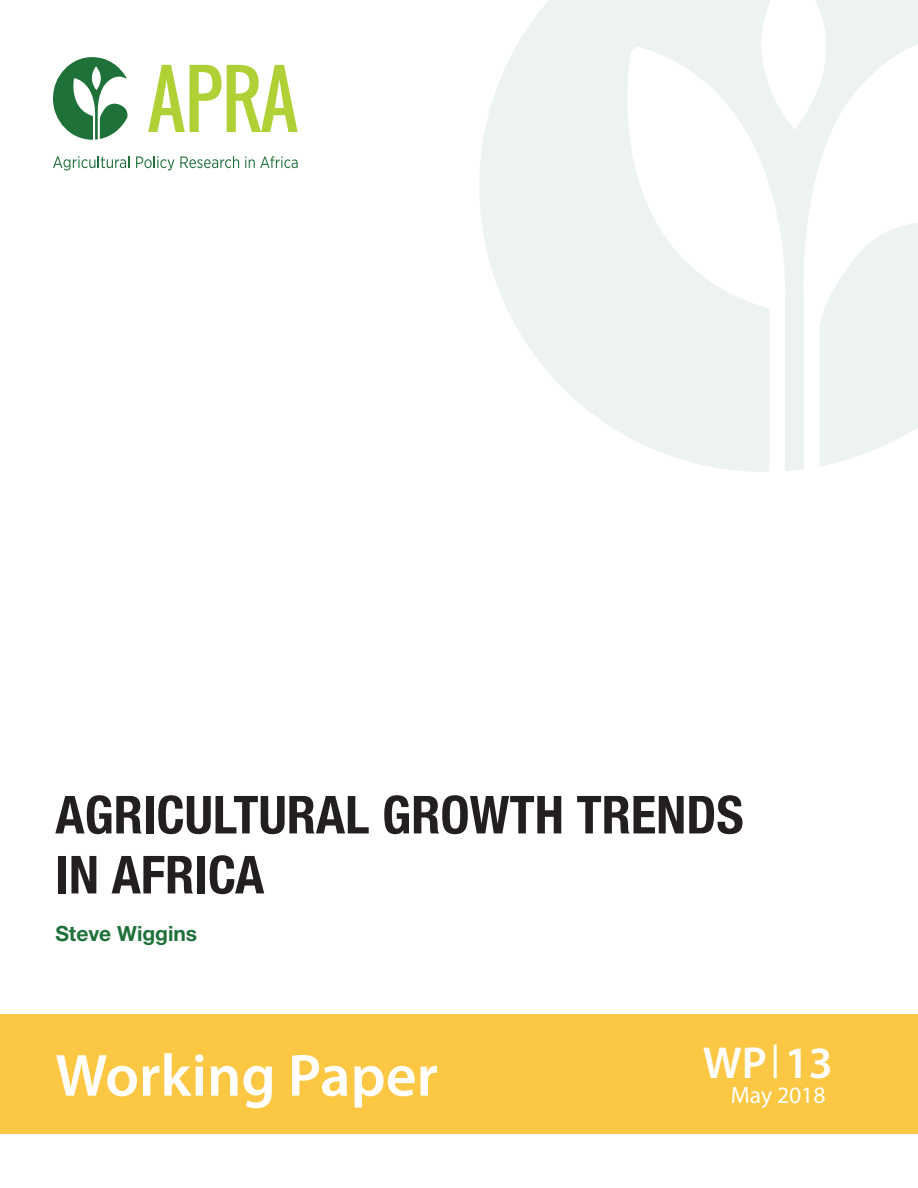
<style>
.page{position:relative;width:918px;height:1188px;background:#fff}
.page>*{position:absolute;margin:0;border:0;box-sizing:border-box;transform-origin:0 0}
.PB_tab_wo{font:600 60px "Myriad Pro";color:#fff}
.t1{font:700 condensed 52.5px "Helvetica Neue LT Std";color:#231f20}
.PB_tab_wo-2{font:600 45px "Myriad Pro";color:#fff}
.PB_tab_wo-3{font:23.7px "Myriad Pro";color:#fff}
.t2{font:700 21px "Helvetica Neue LT Std";color:#1e7138}
</style>
<div class="page">
<div style="left:0;top:1014px;width:918px;height:119px;background:#fcc742"></div>
<hr style="left:774px;top:1045px;width:3px;height:33px;background:#fff">
<svg style="left:148px;top:65px;width:150px;height:67px"></svg>
<svg style="left:53px;top:57px;width:75px;height:83px"></svg>
<svg style="left:53px;top:156px;width:76px;height:14px"></svg>
<svg style="left:136px;top:156px;width:103px;height:15px"></svg>
<svg style="left:245px;top:156px;width:53px;height:12px"></svg>
<svg style="left:479px;top:0;width:439px;height:472px;fill:#edf3ef"></svg>
<p class="t1" style="left:55px;top:783px;width:690px">AGRICULTURAL GROWTH TRENDS</p>
<p class="t1" style="left:55px;top:843px;width:210px">IN AFRICA</p>
<p class="t2" style="left:55px;top:920px;width:143px">Steve Wiggins</p>
<p class="PB_tab_wo" style="left:55px;top:1037px;width:384px">Working Paper</p>
<p class="PB_tab_wo-2" style="left:703px;top:1035px;width:132px">WP 13</p>
<p class="PB_tab_wo-3" style="left:731px;top:1080px;width:96px">May 2018</p>
</div>
